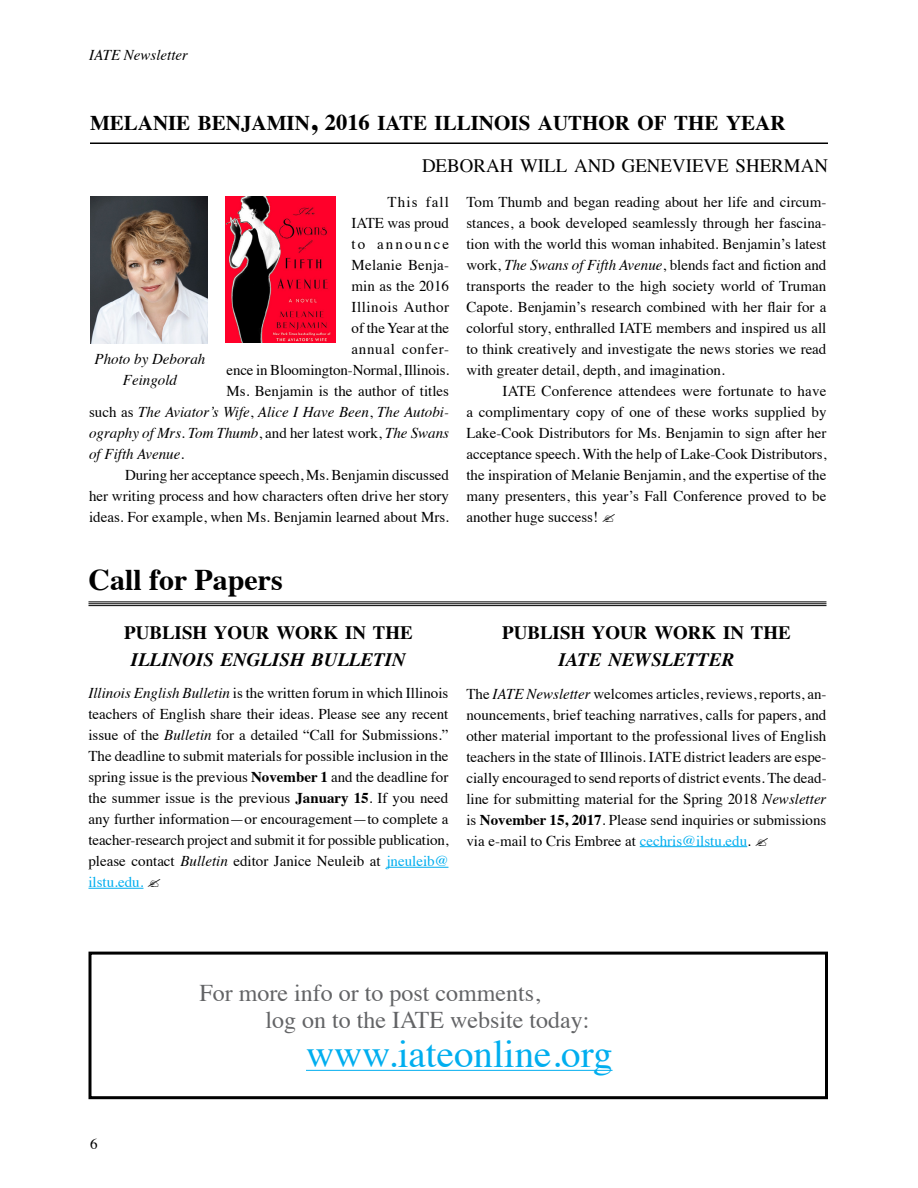
<style>
.page{position:relative;width:918px;height:1188px;background:#fff}
.page>*{position:absolute;margin:0;border:0;box-sizing:border-box;transform-origin:0 0}
.t1{font:39px "Times";color:#00aeef}
.t2{font:700 30px "Times";color:#000}
.t3{font:24px/27px "Times";color:#636466}
.t4{font:700 21px "Times";color:#000}
.t5{font:700 18.9px "Times";color:#000}
.t6{font:italic 700 18.9px "Times";color:#000}
.t7{font:18.9px "Times";color:#000}
.t8{font:15px/21px "Times";color:#000;text-align:justify}
.t9{font:italic 15px/21px "Times";color:#000;text-align:center}
.t10{font:15px "Times";letter-spacing:.035em;color:#000}
.t11{font:15px "Times";letter-spacing:.045em;color:#000}
.t12{font:15px "Times";letter-spacing:.135em;color:#000}
.t13{font:15px "Times";letter-spacing:.075em;color:#000}
.s1{font-size:30px}
.s2{font-size:22.5px}
.s3{font-style:normal}
.s4{font-style:italic}
.s5{font-weight:700}
.s6{color:#00aeef}
</style>
<div class="page">
<hr style="left:90px;top:142px;width:738px;height:2px;background:#000">
<hr style="left:386px;top:867px;width:62px;height:1px;background:#00aeef">
<hr style="left:88px;top:888px;width:55px;height:1px;background:#00aeef">
<hr style="left:88px;top:601px;width:738px;height:1px;background:#000">
<hr style="left:88px;top:603px;width:738px;height:1px;background:#000">
<hr style="left:88px;top:605px;width:738px;height:1px;background:#000">
<hr style="left:640px;top:846px;width:107px;height:1px;background:#00aeef">
<img style="left:90px;top:196px;width:118px;height:147px">
<img style="left:226px;top:196px;width:110px;height:146px">
<hr style="left:306px;top:1070px;width:307px;height:1px;background:#00aeef">
<div style="left:88px;top:952px;width:740px;height:147px;border:3px solid #000"></div>
<p class="t9" style="left:89px;top:43px;width:101px">IATE Newsletter</p>
<h3 class="t4" style="left:90px;top:103px;width:697px">MELANIE BENJAMIN<span class="s1">,</span> <span class="s2">2016</span> IATE ILLINOIS AUTHOR OF THE YEAR</h3>
<p class="t7" style="left:422px;top:148px;width:407px">DEBORAH WILL AND GENEVIEVE SHERMAN</p>
<p class="t13" style="left:388px;top:188px;width:63px">This fall</p>
<p class="t8" style="left:352px;top:212px;width:99px">IATE was proud</p>
<p class="t12" style="left:352px;top:230px;width:99px">to announce</p>
<p class="t8" style="left:352px;top:254px;width:99px">Melanie Benja-</p>
<p class="t8" style="left:352px;top:275px;width:99px">min as the 2016</p>
<p class="t10" style="left:352px;top:293px;width:99px">Illinois Author</p>
<p class="t8" style="left:352px;top:317px;width:99px">of the Year at the</p>
<p class="t11" style="left:352px;top:335px;width:99px">annual confer-</p>
<p class="t8" style="left:226px;top:359px;width:224px">ence in Bloomington-Normal, Illinois.</p>
<p class="t8" style="left:226px;top:380px;width:224px">Ms. Benjamin is the author of titles</p>
<p class="t9" style="left:89px;top:401px;width:362px"><span class="s3">such as</span> The Aviator’s Wife<span class="s3">,</span> Alice I Have Been<span class="s3">,</span> The Autobi-</p>
<p class="t9" style="left:89px;top:422px;width:361px">ography of Mrs<span class="s3">.</span> Tom Thumb<span class="s3">, and her latest work,</span> The Swans</p>
<p class="t9" style="left:89px;top:443px;width:97px">of Fifth Avenue<span class="s3">.</span></p>
<p class="t8" style="left:125px;top:464px;width:325px">During her acceptance speech, Ms. Benjamin discussed</p>
<p class="t8" style="left:89px;top:485px;width:362px">her writing process and how characters often drive her story</p>
<p class="t8" style="left:89px;top:506px;width:361px">ideas. For example, when Ms. Benjamin learned about Mrs.</p>
<p class="t8" style="left:466px;top:191px;width:362px">Tom Thumb and began reading about her life and circum&shy;stances, a book developed seamlessly through her fascina&shy;tion with the world this woman inhabited. Benjamin’s latest work, <span class="s4">The Swans of Fifth Avenue</span>, blends fact and fiction and transports the reader to the high society world of Truman Capote. Benjamin’s research combined with her flair for a colorful story, enthralled IATE members and inspired us all to think creatively and investigate the news stories we read with greater detail, depth, and imagination.</p>
<p class="t8" style="left:466px;top:380px;width:362px;text-indent:36px">IATE Conference attendees were fortunate to have a complimentary copy of one of these works supplied by Lake-Cook Distributors for Ms. Benjamin to sign after her acceptance speech. With the help of Lake-Cook Distributors, the inspiration of Melanie Benjamin, and the expertise of the many presenters, this year’s Fall Conference proved to be another huge success!</p>
<p class="t9" style="left:95px;top:347px;width:112px">Photo by Deborah<br>Feingold</p>
<h2 class="t2" style="left:88px;top:551px;width:196px">Call for Papers</h2>
<p class="t5" style="left:124px;top:615px;width:290px">PUBLISH YOUR WORK IN THE</p>
<p class="t6" style="left:131px;top:642px;width:276px">ILLINOIS ENGLISH BULLETIN</p>
<p class="t8" style="left:88px;top:681px;width:362px"><span class="s4">Illinois English Bulletin</span> is the written forum in which Illinois teachers of English share their ideas. Please see any recent issue of the <span class="s4">Bulletin</span> for a detailed “Call for Submissions.” The deadline to submit materials for possible inclusion in the spring issue is the previous <span class="s5">November 1</span> and the deadline for the summer issue is the previous <span class="s5">January 15</span>. If you need any further information—or encouragement—to complete a teacher-research project and submit it for possible publication, please contact <span class="s4">Bulletin</span> editor Janice Neuleib at <span class="s6">jneuleib@ ilstu.edu.</span></p>
<p class="t5" style="left:502px;top:615px;width:290px">PUBLISH YOUR WORK IN THE</p>
<p class="t6" style="left:559px;top:642px;width:177px">IATE NEWSLETTER</p>
<p class="t8" style="left:466px;top:682px;width:362px">The <span class="s4">IATE Newsletter</span> welcomes articles, reviews, reports, an&shy;nouncements, brief teaching narratives, calls for papers, and other material important to the professional lives of English teachers in the state of Illinois. IATE district leaders are espe&shy;cially encouraged to send reports of district events. The dead&shy;line for submitting material for the Spring 2018 <span class="s4">Newsletter </span>is <span class="s5">November 15, 2017</span>. Please send inquiries or submissions via e-mail to Cris Embree at <span class="s6">cechris@ilstu.edu</span>.</p>
<p class="t8" style="left:90px;top:1132px;width:9px">6</p>
<h3 class="t3" style="left:266px;top:978px;width:325px;text-indent:-66px">For more info or to post comments,<br>log on to the IATE website today:</h3>
<h1 class="t1" style="left:306px;top:1018px;width:308px">www.iateonline.org</h1>
</div>
